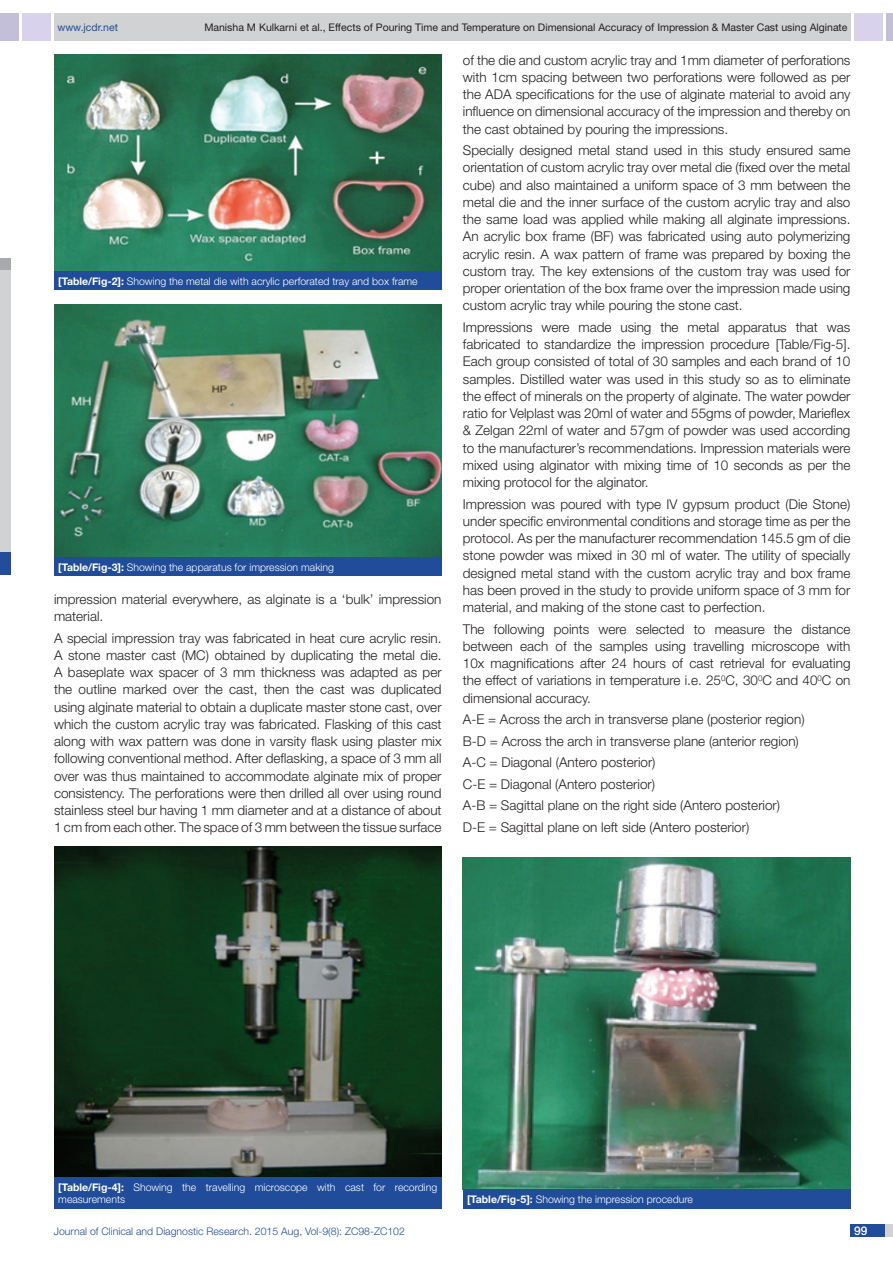
<style>
.page{position:relative;width:893px;height:1263px;background:#fff}
.page>*{position:absolute;margin:0;border:0;box-sizing:border-box;transform-origin:0 0}
.Body_text{font:300 13.5px/17.2px "Helvetica Neue";color:#231f20;text-align:justify}
.t1{font:500 12px "Helvetica Neue";color:#fff}
.Table_text{font:300 10.5px/12.6px "Helvetica Neue";color:#fff}
.t2{font:10.5px "Helvetica Neue";color:#231f20}
.t3{font:300 10.5px "Helvetica Neue";color:#214c99}
.t4{font:10.5px "Helvetica Neue";color:#214c99}
.s1{font-weight:700}
</style>
<div class="page">
<div style="left:54px;top:13px;width:796px;height:28px;background:#d1d2d4"></div>
<div style="left:0;top:13px;width:19px;height:28px;background:#c3bfd8"></div>
<div style="left:22px;top:13px;width:29px;height:28px;background:#d9d2ec"></div>
<div style="left:886px;top:13px;width:7px;height:28px;background:#c3bfd8"></div>
<div style="left:854px;top:13px;width:29px;height:28px;background:#d9d2ec"></div>
<div style="left:850px;top:1224px;width:43px;height:13px;background:#d1d2d4"></div>
<div style="left:850px;top:1224px;width:35px;height:13px;background:#214c99"></div>
<div style="left:0;top:258px;width:11px;height:12px;background:#a8a9ad"></div>
<div style="left:0;top:270px;width:11px;height:283px;background:#d1d2d4"></div>
<div style="left:0;top:552px;width:11px;height:23px;background:#244d99"></div>
<img style="left:54px;top:54px;width:388px;height:218px">
<div style="left:54px;top:272px;width:388px;height:18px;background:#214c99"></div>
<img style="left:54px;top:304px;width:388px;height:254px">
<div style="left:54px;top:558px;width:388px;height:18px;background:#214c99"></div>
<img style="left:54px;top:847px;width:388px;height:330px">
<div style="left:54px;top:1177px;width:388px;height:32px;background:#214c99"></div>
<img style="left:463px;top:858px;width:387px;height:331px">
<div style="left:463px;top:1189px;width:387px;height:20px;background:#214c99"></div>
<p class="t4" style="left:57px;top:21px;width:62px">www.jcdr.net</p>
<p class="t2" style="left:204px;top:21px;width:645px">Manisha M Kulkarni et al., Effects of Pouring Time and Temperature on Dimensional Accuracy of Impression &amp; Master Cast using Alginate</p>
<p class="Table_text" style="left:58px;top:274px;width:361px"><span class="s1">[Table/Fig-2]:</span> Showing the metal die with acrylic perforated tray and box frame</p>
<p class="Table_text" style="left:58px;top:560px;width:277px"><span class="s1">[Table/Fig-3]:</span> Showing the apparatus for impression making</p>
<p class="Body_text" style="left:54px;top:590px;width:389px">impression material everywhere, as alginate is a ‘bulk’ impression material.</p>
<p class="Body_text" style="left:54px;top:629px;width:389px">A special impression tray was fabricated in heat cure acrylic resin.<br>A stone master cast (MC) obtained by duplicating the metal die.<br>A baseplate wax spacer of 3 mm thickness was adapted as per the outline marked over the cast, then the cast was duplicated using alginate material to obtain a duplicate master stone cast, over which the custom acrylic tray was fabricated. Flasking of this cast along with wax pattern was done in varsity flask using plaster mix following conventional method. After deflasking, a space of 3 mm all over was thus maintained to accommodate alginate mix of proper consistency. The perforations were then drilled all over using round stainless steel bur having 1 mm diameter and at a distance of about 1 cm from each other. The space of 3 mm between the tissue surface</p>
<p class="Body_text" style="left:463px;top:51px;width:389px">of the die and custom acrylic tray and 1mm diameter of perforations with 1cm spacing between two perforations were followed as per the ADA specifications for the use of alginate material to avoid any influence on dimensional accuracy of the impression and thereby on the cast obtained by pouring the impressions.</p>
<p class="Body_text" style="left:463px;top:141px;width:389px">Specially designed metal stand used in this study ensured same orientation of custom acrylic tray over metal die (fixed over the metal cube) and also maintained a uniform space of 3 mm between the metal die and the inner surface of the custom acrylic tray and also the same load was applied while making all alginate impressions.<br>An acrylic box frame (BF) was fabricated using auto polymerizing acrylic resin. A wax pattern of frame was prepared by boxing the custom tray. The key extensions of the custom tray was used for proper orientation of the box frame over the impression made using custom acrylic tray while pouring the stone cast.</p>
<p class="Body_text" style="left:463px;top:318px;width:389px">Impressions were made using the metal apparatus that was fabricated to standardize the impression procedure [Table/Fig-5].<br>Each group consisted of total of 30 samples and each brand of 10 samples. Distilled water was used in this study so as to eliminate the effect of minerals on the property of alginate. The water powder ratio for Velplast was 20ml of water and 55gms of powder, Marieflex &amp; Zelgan 22ml of water and 57gm of powder was used according to the manufacturer’s recommendations. Impression materials were mixed using alginator with mixing time of 10 seconds as per the mixing protocol for the alginator.</p>
<p class="Body_text" style="left:463px;top:495px;width:389px">Impression was poured with type IV gypsum product (Die Stone) under specific environmental conditions and storage time as per the protocol. As per the manufacturer recommendation 145.5 gm of die stone powder was mixed in 30 ml of water. The utility of specially designed metal stand with the custom acrylic tray and box frame has been proved in the study to provide uniform space of 3 mm for material, and making of the stone cast to perfection.</p>
<p class="Body_text" style="left:463px;top:620px;width:389px">The following points were selected to measure the distance between each of the samples using travelling microscope with 10x magnifications after 24 hours of cast retrieval for evaluating the effect of variations in temperature i.e. 25<sup>0</sup>C, 30<sup>0</sup>C and 40<sup>0</sup>C on dimensional accuracy.</p>
<p class="Body_text" style="left:463px;top:710px;width:343px">A-E = Across the arch in transverse plane (posterior region)</p>
<p class="Body_text" style="left:463px;top:732px;width:337px">B-D = Across the arch in transverse plane (anterior region)</p>
<p class="Body_text" style="left:463px;top:753px;width:194px">A-C = Diagonal (Antero posterior)</p>
<p class="Body_text" style="left:463px;top:775px;width:194px">C-E = Diagonal (Antero posterior)</p>
<p class="Body_text" style="left:463px;top:796px;width:319px">A-B = Sagittal plane on the right side (Antero posterior)</p>
<p class="Body_text" style="left:463px;top:818px;width:288px">D-E = Sagittal plane on left side (Antero posterior)</p>
<p class="Table_text" style="left:58px;top:1180px;width:381px"><span class="s1">[Table/Fig-4]:</span> Showing the travelling microscope with cast for recording measurements</p>
<p class="Table_text" style="left:467px;top:1193px;width:227px"><span class="s1">[Table/Fig-5]:</span> Showing the impression procedure</p>
<p class="t3" style="left:54px;top:1225px;width:353px">Journal of Clinical and Diagnostic Research. 2015 Aug, Vol-9(8): ZC98-ZC102</p>
<p class="t1" style="left:854px;top:1223px;width:15px">99</p>
</div>
